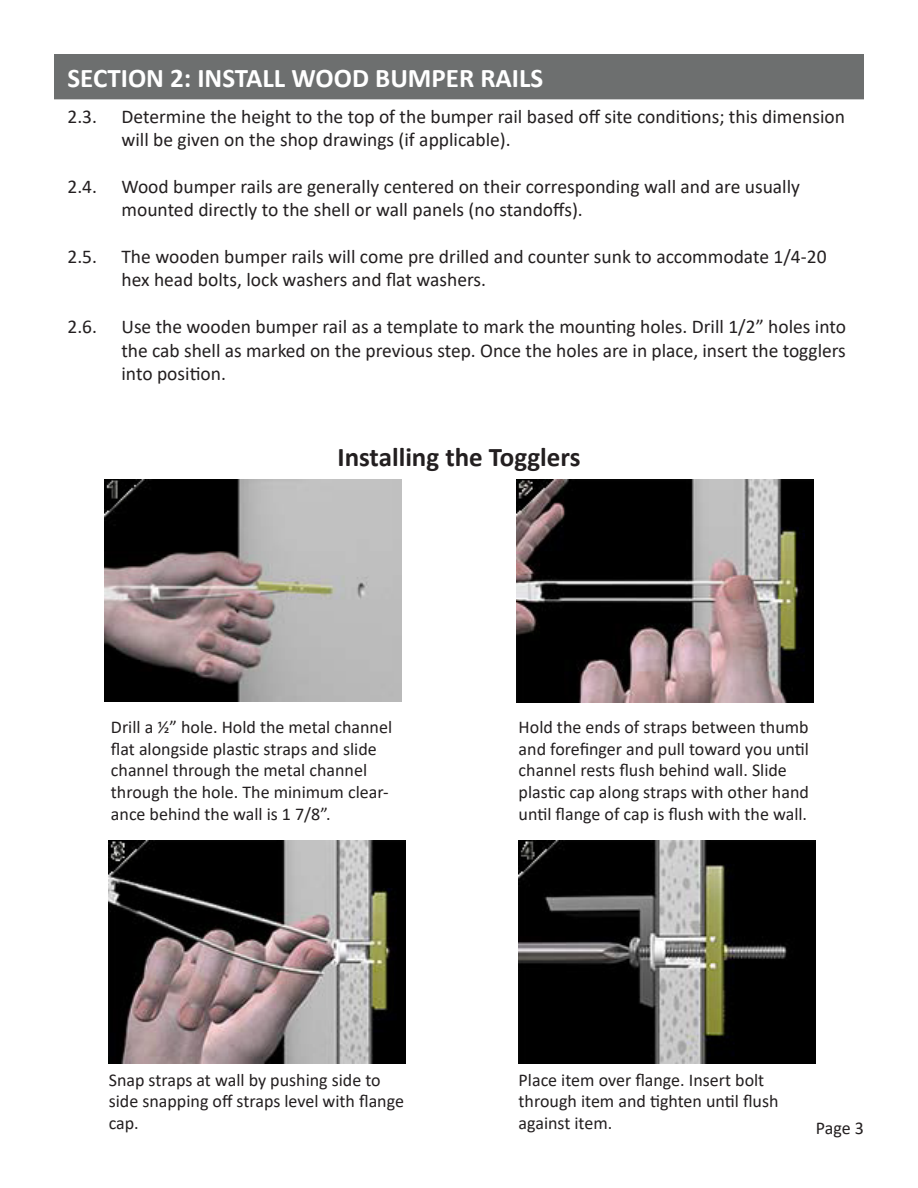
<style>
.page{position:relative;width:918px;height:1188px;background:#fff}
.page>*{position:absolute;margin:0;border:0;box-sizing:border-box;transform-origin:0 0}
.t1{font:700 27px "Calibri";color:#fff}
.t2{font:700 27px "Calibri";color:#231f20}
.t3{font:19.5px/23.4px "Calibri";color:#231f20}
.t4{font:18px/21.6px "Calibri";color:#231f20}
</style>
<div class="page">
<div style="left:54px;top:54px;width:810px;height:45px;background:#6d6f6f"></div>
<img style="left:104px;top:479px;width:298px;height:222px">
<img style="left:516px;top:479px;width:298px;height:224px">
<img style="left:109px;top:840px;width:297px;height:224px">
<img style="left:519px;top:840px;width:297px;height:224px">
<p class="t1" style="left:68px;top:59px;width:477px">SECTION 2: INSTALL WOOD BUMPER RAILS</p>
<p class="t3" style="left:68px;top:104px;width:31px">2.3.</p>
<p class="t3" style="left:121px;top:104px;width:725px">Determine the height to the top of the bumper rail based off site conditions; this dimension will be given on the shop drawings (if applicable).</p>
<p class="t3" style="left:68px;top:174px;width:31px">2.4.</p>
<p class="t3" style="left:121px;top:174px;width:680px">Wood bumper rails are generally centered on their corresponding wall and are usually</p>
<p class="t3" style="left:121px;top:198px;width:463px">mounted directly to the shell or wall panels (no standoffs).</p>
<p class="t3" style="left:68px;top:244px;width:31px">2.5.</p>
<p class="t3" style="left:121px;top:244px;width:707px">The wooden bumper rails will come pre drilled and counter sunk to accommodate 1/4-20 hex head bolts, lock washers and flat washers.</p>
<p class="t3" style="left:68px;top:315px;width:31px">2.6.</p>
<p class="t3" style="left:121px;top:315px;width:726px;text-align:justify">Use the wooden bumper rail as a template to mark the mounting holes. Drill 1/2” holes into the cab shell as marked on the previous step. Once the holes are in place, insert the togglers into position.</p>
<p class="t2" style="left:337px;top:438px;width:245px">Installing the Togglers</p>
<p class="t4" style="left:111px;top:716px;width:283px">Drill a ½” hole. Hold the metal channel flat alongside plastic straps and slide channel through the metal channel through the hole. The minimum clear&shy;ance behind the wall is 1 7/8”.</p>
<p class="t4" style="left:519px;top:716px;width:292px">Hold the ends of straps between thumb and forefinger and pull toward you until channel rests flush behind wall. Slide plastic cap along straps with other hand until flange of cap is flush with the wall.</p>
<p class="t4" style="left:109px;top:1068px;width:297px">Snap straps at wall by pushing side to side snapping off straps level with flange cap.</p>
<p class="t4" style="left:519px;top:1068px;width:261px">Place item over flange. Insert bolt through item and tighten until flush against item.</p>
<p class="t4" style="left:816px;top:1117px;width:50px">Page 3</p>
</div>
